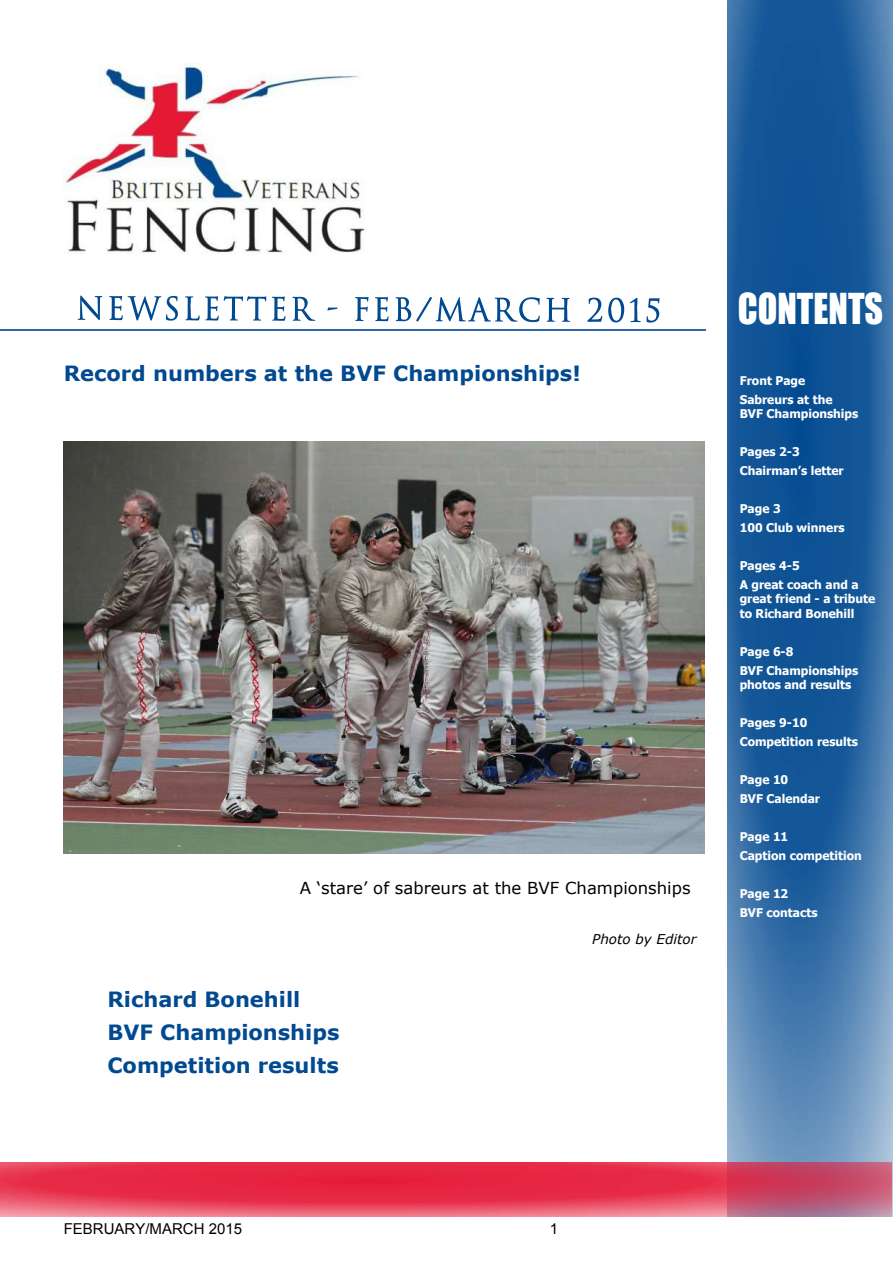
<style>
.page{position:relative;width:893px;height:1263px;background:#fff}
.page>*{position:absolute;margin:0;border:0;box-sizing:border-box;transform-origin:0 0}
.t1{font:39.15px "Impact";color:#fff;scale:.92 1}
.t2{font:700 21px/33px "Verdana";color:#014990}
.t3{font:16.5px "Verdana";color:#000}
.t4{font:15px "Arial";color:#000}
.t5{font:italic 13.5px "Verdana";color:#000}
.t6{font:700 12px/18.9px "Tahoma";color:#fff}
</style>
<div class="page">
<img style="left:727px;top:0;width:166px;height:1216px">
<img style="left:0;top:1162px;width:891px;height:55px">
<svg style="left:78px;top:295px;width:24px;height:25px"></svg>
<svg style="left:109px;top:296px;width:69px;height:25px"></svg>
<svg style="left:185px;top:296px;width:81px;height:25px"></svg>
<svg style="left:272px;top:297px;width:13px;height:24px"></svg>
<svg style="left:292px;top:297px;width:23px;height:24px"></svg>
<svg style="left:327px;top:307px;width:11px;height:4px"></svg>
<svg style="left:355px;top:297px;width:14px;height:24px"></svg>
<svg style="left:375px;top:297px;width:14px;height:24px"></svg>
<svg style="left:396px;top:297px;width:144px;height:25px"></svg>
<svg style="left:546px;top:298px;width:24px;height:24px"></svg>
<svg style="left:587px;top:298px;width:15px;height:24px"></svg>
<svg style="left:608px;top:298px;width:16px;height:24px"></svg>
<svg style="left:630px;top:298px;width:11px;height:24px"></svg>
<svg style="left:647px;top:298px;width:12px;height:25px"></svg>
<hr style="left:0;top:330px;width:706px;height:1px;background:#3266ab">
<img style="left:64px;top:64px;width:301px;height:189px">
<img style="left:64px;top:441px;width:641px;height:413px">
<h2 class="t2" style="left:64px;top:359px;width:519px">Record numbers at the BVF Championships!</h2>
<h3 class="t3" style="left:300px;top:881px;width:392px">A ‘stare’ of sabreurs at the BVF Championships</h3>
<h2 class="t2" style="left:107px;top:984px;width:234px">Richard Bonehill<br>BVF Championships<br>Competition results</h2>
<p class="t5" style="left:592px;top:933px;width:106px">Photo by Editor</p>
<h1 class="t1" style="left:738px;top:293px;width:160px">CONTENTS</h1>
<p class="t6" style="left:740px;top:372px;width:94px">Front Page<br>Sabreurs at the</p>
<p class="t6" style="left:740px;top:405px;width:120px">BVF Championships</p>
<p class="t6" style="left:740px;top:443px;width:106px">Pages 2-3<br>Chairman’s letter</p>
<p class="t6" style="left:740px;top:500px;width:107px">Page 3<br>100 Club winners</p>
<p class="t6" style="left:740px;top:557px;width:120px">Pages 4-5<br>A great coach and a</p>
<p class="t6" style="left:740px;top:593px;width:137px;line-height:14.4px">great friend - a tribute to Richard Bonehill</p>
<p class="t6" style="left:740px;top:643px;width:120px">Page 6-8<br>BVF Championships</p>
<p class="t6" style="left:740px;top:676px;width:113px">photos and results</p>
<p class="t6" style="left:740px;top:714px;width:120px">Pages 9-10<br>Competition results</p>
<p class="t6" style="left:740px;top:771px;width:82px">Page 10<br>BVF Calendar</p>
<p class="t6" style="left:740px;top:828px;width:124px">Page 11<br>Caption competition</p>
<p class="t6" style="left:740px;top:885px;width:79px">Page 12<br>BVF contacts</p>
<p class="t4" style="left:64px;top:1223px;width:180px">FEBRUARY/MARCH 2015</p>
<p class="t4" style="left:550px;top:1223px;width:10px">1</p>
</div>
